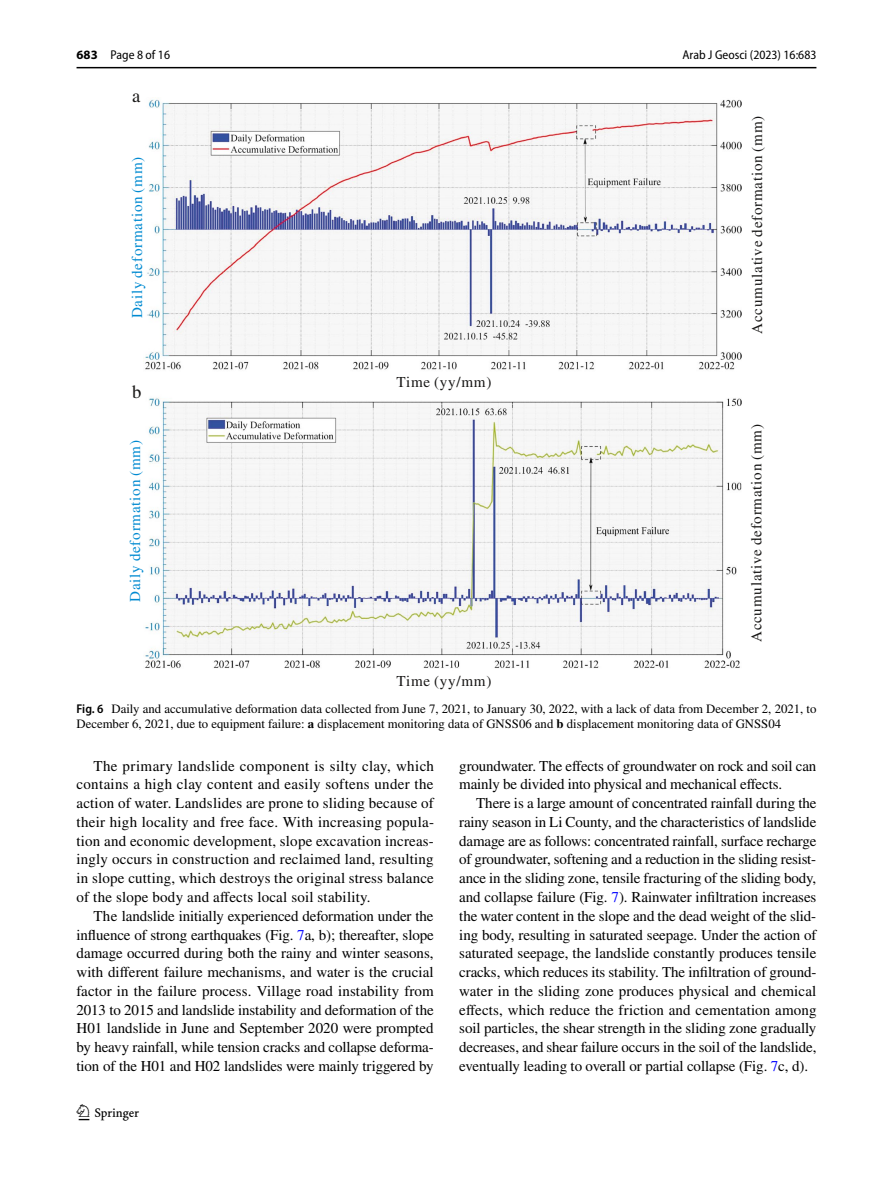
<style>
.page{position:relative;width:893px;height:1187px;background:#fff}
.page>*{position:absolute;margin:0;border:0;box-sizing:border-box;transform-origin:0 0}
.t1{font:22.5px "Springnew Regular 2";color:#000}
.t2{font:18.6px "Times Roman 5";color:#181716}
.t3{font:15.15px "Times Roman 5";letter-spacing:.05em;color:#181716}
.t4{font:15.15px "Times Roman 5";letter-spacing:.05em;color:#008ad1}
.t5{font:15px/18.8px "STIX";letter-spacing:-.01em;color:#000;text-align:justify}
.t6{font:12.75px/15px "STIX";color:#000}
.t7{font:semi-condensed 12.75px "Myriad Pro";color:#000}
.s1{font-weight:700;font-stretch:normal}
.s2{font-family:"Myriad Pro";font-weight:600;font-stretch:semi-condensed}
.s3{font-weight:700}
.s4{color:#00f}
</style>
<div class="page">
<hr style="left:77px;top:67px;width:739px;height:1px;background:#000">
<img style="left:145px;top:99px;width:596px;height:569px">
<p class="t7" style="left:77px;top:48px;width:95px"><span class="s1">683</span> Page 8 of 16</p>
<p class="t2" style="left:132px;top:85px;width:10px">a</p>
<p class="t4" style="left:128px;top:318px;width:163px;rotate:-90deg">Daily deformation (mm)</p>
<p class="t2" style="left:132px;top:381px;width:11px">b</p>
<p class="t4" style="left:127px;top:601px;width:163px;rotate:-90deg">Daily deformation (mm)</p>
<p class="t3" style="left:397px;top:373px;width:96px">Time (yy/mm)</p>
<p class="t7" style="left:682px;top:48px;width:135px">Arab J Geosci (2023) 16:683</p>
<p class="t3" style="left:748px;top:333px;width:219px;rotate:-90deg">Accumulative deformation (mm)</p>
<p class="t3" style="left:748px;top:642px;width:219px;rotate:-90deg">Accumulative deformation (mm)</p>
<p class="t3" style="left:397px;top:672px;width:96px">Time (yy/mm)</p>
<p class="t6" style="left:77px;top:701px;width:741px"><span class="s2">Fig. 6</span> Daily and accumulative deformation data collected from June 7, 2021, to January 30, 2022, with a lack of data from December 2, 2021, to<br>December 6, 2021, due to equipment failure: <span class="s3">a</span> displacement monitoring data of GNSS06 and <span class="s3">b</span> displacement monitoring data of GNSS04</p>
<p class="t5" style="left:77px;top:757px;width:359px;text-indent:17px">The primary landslide component is silty clay, which contains a high clay content and easily softens under the action of water. Landslides are prone to sliding because of their high locality and free face. With increasing popula&shy;tion and economic development, slope excavation increas&shy;ingly occurs in construction and reclaimed land, resulting in slope cutting, which destroys the original stress balance of the slope body and affects local soil stability.</p>
<p class="t5" style="left:77px;top:907px;width:359px;text-indent:17px">The landslide initially experienced deformation under the influence of strong earthquakes (Fig. <span class="s4">7</span>a, b); thereafter, slope damage occurred during both the rainy and winter seasons, with different failure mechanisms, and water is the crucial factor in the failure process. Village road instability from 2013 to 2015 and landslide instability and deformation of the H01 landslide in June and September 2020 were prompted by heavy rainfall, while tension cracks and collapse deforma&shy;tion of the H01 and H02 landslides were mainly triggered by</p>
<h1 class="t1" style="left:79px;top:1104px;width:62px">1 3</h1>
<p class="t5" style="left:459px;top:757px;width:359px">groundwater. The effects of groundwater on rock and soil can mainly be divided into physical and mechanical effects.</p>
<p class="t5" style="left:459px;top:794px;width:359px;text-indent:17px">There is a large amount of concentrated rainfall during the rainy season in Li County, and the characteristics of landslide damage are as follows: concentrated rainfall, surface recharge of groundwater, softening and a reduction in the sliding resist&shy;ance in the sliding zone, tensile fracturing of the sliding body, and collapse failure (Fig. <span class="s4">7</span>). Rainwater infiltration increases the water content in the slope and the dead weight of the slid&shy;ing body, resulting in saturated seepage. Under the action of saturated seepage, the landslide constantly produces tensile cracks, which reduces its stability. The infiltration of ground&shy;water in the sliding zone produces physical and chemical effects, which reduce the friction and cementation among soil particles, the shear strength in the sliding zone gradually decreases, and shear failure occurs in the soil of the landslide, eventually leading to overall or partial collapse (Fig. <span class="s4">7</span>c, d).</p>
</div>
